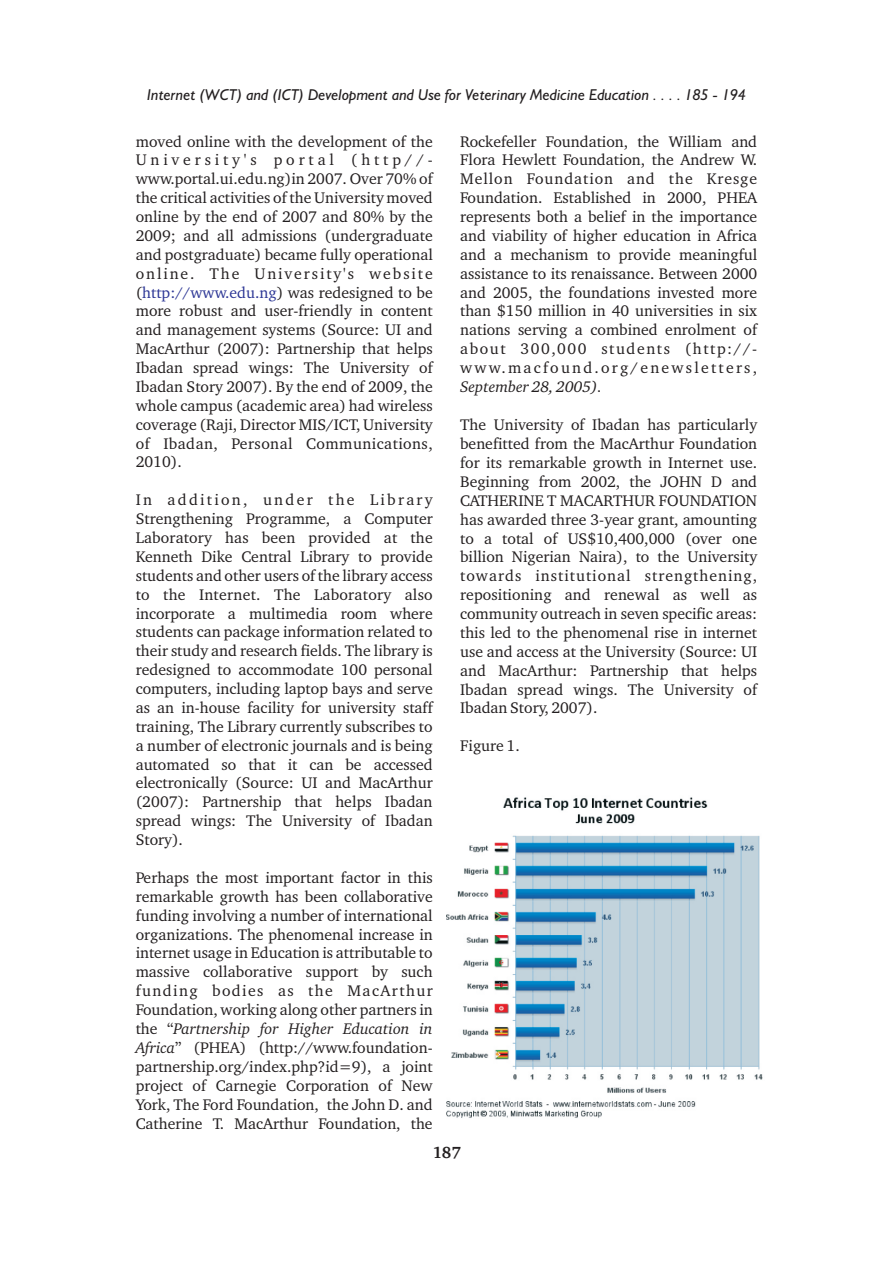
<style>
.page{position:relative;width:893px;height:1263px;background:#fff}
.page>*{position:absolute;margin:0;border:0;box-sizing:border-box;transform-origin:0 0}
.t1{font:700 16.5px "Charter BT";color:#231f20}
.t2{font:15.75px/18.9px "Charter BT";color:#231f20;text-align:justify}
.t3{font:italic 15.75px "Humanist 521 BT";color:#231f20}
.t4{font:italic 15.75px "Charter BT";color:#231f20}
.s1{color:#2c3695}
.s2{font-style:italic}
</style>
<div class="page">
<img style="left:446px;top:797px;width:317px;height:321px">
<p class="t3" style="left:147px;top:88px;width:600px">Internet (WCT) and (ICT) Development and Use for Veterinary Medicine Education . . . . 185 - 194</p>
<p class="t2" style="left:136px;top:133px;width:299px">moved online with the development of the University's portal (http//- www.portal.ui.edu.ng)in 2007. Over 70% of the critical activities of the University moved online by the end of 2007 and 80% by the 2009; and all admissions (undergraduate and postgraduate) became fully operational online. The University's website (<span class="s1">http://www.edu.ng</span>) was redesigned to be more robust and user-friendly in content and management systems (Source: UI and MacArthur (2007): Partnership that helps Ibadan spread wings: The University of Ibadan Story 2007). By the end of 2009, the whole campus (academic area) had wireless coverage (Raji, Director MIS/ICT, University of Ibadan, Personal Communications, 2010).</p>
<p class="t2" style="left:136px;top:492px;width:299px">In addition, under the Library Strengthening Programme, a Computer Laboratory has been provided at the Kenneth Dike Central Library to provide students and other users of the library access to the Internet. The Laboratory also incorporate a multimedia room where students can package information related to their study and research fields. The library is redesigned to accommodate 100 personal computers, including laptop bays and serve as an in-house facility for university staff training, The Library currently subscribes to a number of electronic journals and is being automated so that it can be accessed electronically (Source: UI and MacArthur (2007): Partnership that helps Ibadan spread wings: The University of Ibadan Story).</p>
<p class="t2" style="left:136px;top:869px;width:299px">Perhaps the most important factor in this remarkable growth has been collaborative funding involving a number of international organizations. The phenomenal increase in internet usage in Education is attributable to massive collaborative support by such funding bodies as the MacArthur Foundation, working along other partners in the “<span class="s2">Partnership for Higher Education in Africa</span>” (PHEA) (http://www.foundation&shy;partnership.org/index.php?id=9), a joint project of Carnegie Corporation of New York, The Ford Foundation, the John D. and Catherine T. MacArthur Foundation, the</p>
<p class="t2" style="left:460px;top:133px;width:299px">Rockefeller Foundation, the William and Flora Hewlett Foundation, the Andrew W.<br>Mellon Foundation and the Kresge Foundation. Established in 2000, PHEA represents both a belief in the importance and viability of higher education in Africa and a mechanism to provide meaningful assistance to its renaissance. Between 2000 and 2005, the foundations invested more than $150 million in 40 universities in six nations serving a combined enrolment of about 300,000 students (http://- www.macfound.org/enewsletters,</p>
<p class="t4" style="left:460px;top:380px;width:144px">September 28, 2005).</p>
<p class="t2" style="left:460px;top:417px;width:299px">The University of Ibadan has particularly benefitted from the MacArthur Foundation for its remarkable growth in Internet use.<br>Beginning from 2002, the JOHN D and CATHERINE T MACARTHUR FOUNDATION has awarded three 3-year grant, amounting to a total of US$10,400,000 (over one billion Nigerian Naira), to the University towards institutional strengthening, repositioning and renewal as well as community outreach in seven specific areas: this led to the phenomenal rise in internet use and access at the University (Source: UI and MacArthur: Partnership that helps Ibadan spread wings. The University of Ibadan Story, 2007).</p>
<p class="t2" style="left:460px;top:738px;width:61px">Figure 1.</p>
<p class="t1" style="left:432px;top:1145px;width:30px">187</p>
</div>
